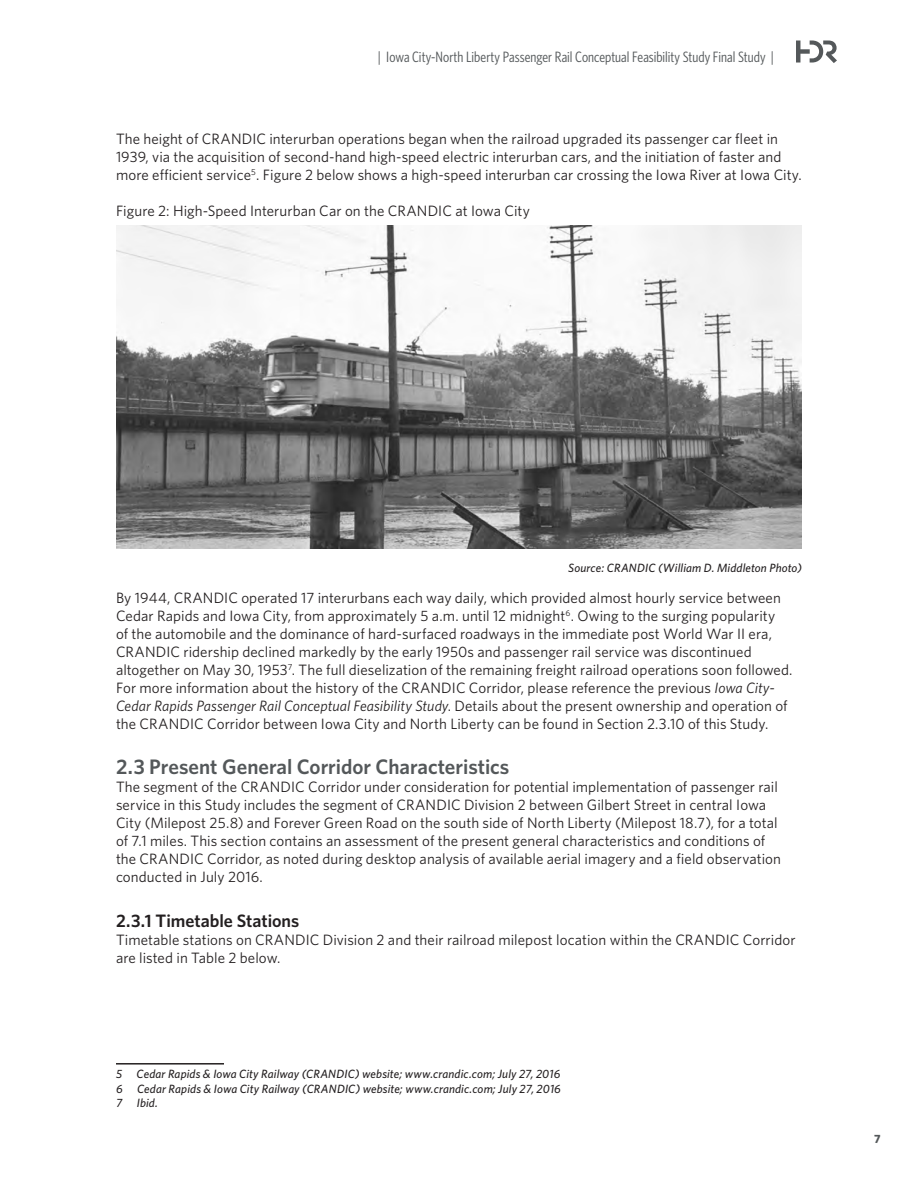
<style>
.page{position:relative;width:918px;height:1188px;background:#fff}
.page>*{position:absolute;margin:0;border:0;box-sizing:border-box;transform-origin:0 0}
.Heading_3_-_TOC{font:600 21px "Whitney";letter-spacing:-.005em;color:#54585a}
.Heading_4{font:600 18px "Whitney";color:#231f20}
.Body{font:15px/18px "Whitney";letter-spacing:.005em;color:#231f20}
.t1{font:15px "Whitney Condensed";color:#54585a}
.footnote{font:italic 500 12px "Whitney";letter-spacing:.01em;color:#231f20}
.Label_5{font:italic 500 12px "Whitney";letter-spacing:.01em;color:#231f20}
.t2{font:700 12px "Whitney";color:#54585a}
.s1{font-style:italic}
</style>
<div class="page">
<svg style="left:796px;top:41px;width:41px;height:22px"></svg>
<hr style="left:116px;top:1063px;width:108px;height:2px;background:#231f20">
<img style="left:116px;top:225px;width:686px;height:324px">
<p class="t1" style="left:378px;top:48px;width:398px">| Iowa City-North Liberty Passenger Rail Conceptual Feasibility Study Final Study |</p>
<p class="Body" style="left:116px;top:129px;width:687px">The height of CRANDIC interurban operations began when the railroad upgraded its passenger car fleet in<br>1939, via the acquisition of second-hand high-speed electric interurban cars, and the initiation of faster and more efficient service<sup>5</sup>. Figure 2 below shows a high-speed interurban car crossing the Iowa River at Iowa City.</p>
<p class="Body" style="left:116px;top:201px;width:415px">Figure 2: High-Speed Interurban Car on the CRANDIC at Iowa City</p>
<p class="Label_5" style="left:568px;top:560px;width:235px">Source: CRANDIC (William D. Middleton Photo)</p>
<p class="Body" style="left:116px;top:588px;width:678px">By 1944, CRANDIC operated 17 interurbans each way daily, which provided almost hourly service between Cedar Rapids and Iowa City, from approximately 5 a.m. until 12 midnight<sup>6</sup>. Owing to the surging popularity<br>of the automobile and the dominance of hard-surfaced roadways in the immediate post World War II era, CRANDIC ridership declined markedly by the early 1950s and passenger rail service was discontinued altogether on May 30, 1953<sup>7</sup>. The full dieselization of the remaining freight railroad operations soon followed.<br>For more information about the history of the CRANDIC Corridor, please reference the previous <span class="s1">Iowa City-Cedar Rapids Passenger Rail Conceptual Feasibility Study</span>. Details about the present ownership and operation of the CRANDIC Corridor between Iowa City and North Liberty can be found in Section 2.3.10 of this Study.</p>
<p class="Heading_3_-_TOC" style="left:116px;top:753px;width:395px">2.3 Present General Corridor Characteristics</p>
<p class="Body" style="left:116px;top:777px;width:667px">The segment of the CRANDIC Corridor under consideration for potential implementation of passenger rail service in this Study includes the segment of CRANDIC Division 2 between Gilbert Street in central Iowa City (Milepost 25.8) and Forever Green Road on the south side of North Liberty (Milepost 18.7), for a total of 7.1 miles. This section contains an assessment of the present general characteristics and conditions of the CRANDIC Corridor, as noted during desktop analysis of available aerial imagery and a field observation conducted in July 2016.</p>
<p class="Heading_4" style="left:116px;top:909px;width:185px">2.3.1 Timetable Stations</p>
<p class="Body" style="left:116px;top:930px;width:681px">Timetable stations on CRANDIC Division 2 and their railroad milepost location within the CRANDIC Corridor are listed in Table 2 below.</p>
<p class="footnote" style="left:116px;top:1066px;width:446px">5 Cedar Rapids &amp; Iowa City Railway (CRANDIC) website; www.crandic.com; July 27, 2016</p>
<p class="footnote" style="left:116px;top:1080px;width:446px">6 Cedar Rapids &amp; Iowa City Railway (CRANDIC) website; www.crandic.com; July 27, 2016</p>
<p class="footnote" style="left:116px;top:1095px;width:43px">7 Ibid.</p>
<p class="t2" style="left:874px;top:1131px;width:8px">7</p>
</div>
